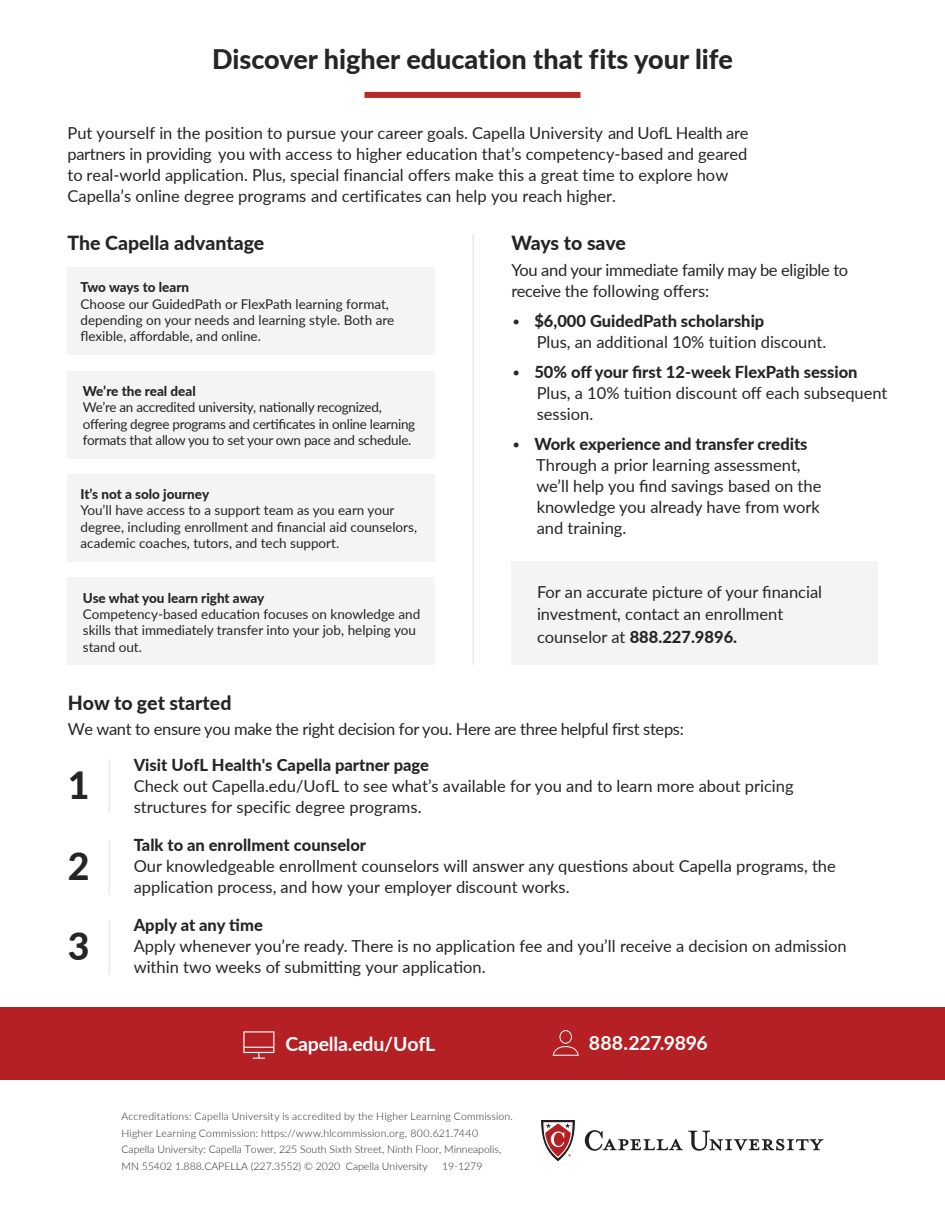
<style>
.page{position:relative;width:945px;height:1215px;background:#fff}
.page>*{position:absolute;margin:0;border:0;box-sizing:border-box;transform-origin:0 0}
.t1{font:800 37.5px "Lato";color:#242524}
.t2{font:800 27px "Lato";color:#242524}
.t3{font:800 19.5px "Lato";color:#242524}
.t4{font:700 19.5px "Lato";letter-spacing:-.01em;color:#fff}
.t5{font:16.5px/21px "Lato";color:#242524}
.t6{font:16.5px/21px "Lato";letter-spacing:-.02em;color:#242524}
.t7{font:800 16.5px "Lato";color:#242524}
.t8{font:13.5px/16.2px "Lato";color:#242524}
.t9{font:13.5px/16.2px "Lato";letter-spacing:-.02em;color:#242524}
.t10{font:800 13.5px "Lato";color:#242524}
.t11{font:300 10.5px/16.5px "Lato";letter-spacing:.01em;color:#242524}
.s1{font-weight:300}
.s2{font-weight:800}
</style>
<div class="page">
<div style="left:511px;top:562px;width:367px;height:103px;background:#f4f4f4"></div>
<div style="left:364px;top:92px;width:216px;height:6px;background:#b82a29"></div>
<div style="left:68px;top:268px;width:367px;height:87px;background:#f4f4f4"></div>
<div style="left:68px;top:371px;width:367px;height:87px;background:#f4f4f4"></div>
<div style="left:68px;top:474px;width:367px;height:88px;background:#f4f4f4"></div>
<div style="left:68px;top:578px;width:367px;height:87px;background:#f4f4f4"></div>
<svg style="left:540px;top:1120px;width:36px;height:41px"></svg>
<svg style="left:585px;top:1130px;width:239px;height:21px"></svg>
<div style="left:0;top:1008px;width:945px;height:72px;background:#b52024"></div>
<svg style="left:243px;top:1031px;width:31px;height:28px"></svg>
<svg style="left:553px;top:1030px;width:26px;height:26px"></svg>
<hr style="left:109px;top:759px;width:1px;height:54px;background:#dcdddf">
<hr style="left:109px;top:840px;width:1px;height:54px;background:#dcdddf">
<hr style="left:109px;top:921px;width:1px;height:53px;background:#dcdddf">
<hr style="left:473px;top:234px;width:1px;height:431px;background:#dcdddf">
<p class="t2" style="left:212px;top:39px;width:522px">Discover higher education that fits your life</p>
<p class="t5" style="left:68px;top:122px;width:683px">Put yourself in the position to pursue your career goals. Capella University and UofL Health are partners in providing you with access to higher education that’s competency-based and geared to real-world application. Plus, special financial offers make this a great time to explore how Capella’s online degree programs and certificates can help you reach higher.</p>
<p class="t3" style="left:68px;top:228px;width:198px">The Capella advantage</p>
<p class="t10" style="left:81px;top:278px;width:110px">Two ways to learn</p>
<p class="t8" style="left:81px;top:295px;width:315px">Choose our GuidedPath or FlexPath learning format, depending on your needs and learning style. Both are flexible, affordable, and online.</p>
<p class="t10" style="left:83px;top:381px;width:115px">We’re the real deal</p>
<p class="t9" style="left:83px;top:399px;width:334px">We’re an accredited university, nationally recognized, offering degree programs and certificates in online learning formats that allow you to set your own pace and schedule.</p>
<p class="t10" style="left:81px;top:484px;width:130px">It’s not a solo journey</p>
<p class="t8" style="left:81px;top:502px;width:338px">You’ll have access to a support team as you earn your degree, including enrollment and financial aid counselors, academic coaches, tutors, and tech support.</p>
<p class="t10" style="left:83px;top:588px;width:183px">Use what you learn right away</p>
<p class="t8" style="left:83px;top:606px;width:339px">Competency-based education focuses on knowledge and skills that immediately transfer into your job, helping you stand out.</p>
<p class="t3" style="left:511px;top:228px;width:116px">Ways to save</p>
<p class="t6" style="left:511px;top:258px;width:338px">You and your immediate family may be eligible to receive the following offers:</p>
<p class="t5" style="left:537px;top:309px;width:291px;text-indent:-25px"><span class="s1">•</span> <span class="s2">$6,000 GuidedPath scholarship<br></span>Plus, an additional 10% tuition discount.</p>
<p class="t7" style="left:511px;top:359px;width:348px"><span class="s1">•</span> 50% off your first 12-week FlexPath session</p>
<p class="t5" style="left:537px;top:381px;width:352px">Plus, a 10% tuition discount off each subsequent session.</p>
<p class="t7" style="left:511px;top:431px;width:298px"><span class="s1">•</span> Work experience and transfer credits</p>
<p class="t5" style="left:536px;top:453px;width:287px">Through a prior learning assessment, we’ll help you find savings based on the knowledge you already have from work and training.</p>
<p class="t5" style="left:537px;top:580px;width:287px;line-height:22.5px">For an accurate picture of your financial investment, contact an enrollment counselor at <span class="s2">888.227.9896.</span></p>
<p class="t3" style="left:68px;top:688px;width:165px">How to get started</p>
<p class="t6" style="left:68px;top:718px;width:618px">We want to ensure you make the right decision for you. Here are three helpful first steps:</p>
<p class="t5" style="left:134px;top:754px;width:661px"><span class="s2">Visit UofL Health's Capella partner page<br></span>Check out Capella.edu/UofL to see what’s available for you and to learn more about pricing structures for specific degree programs.</p>
<p class="t5" style="left:134px;top:834px;width:704px"><span class="s2">Talk to an enrollment counselor<br></span>Our knowledgeable enrollment counselors will answer any questions about Capella programs, the application process, and how your employer discount works.</p>
<p class="t5" style="left:134px;top:913px;width:715px"><span class="s2">Apply at any time<br></span>Apply whenever you’re ready. There is no application fee and you’ll receive a decision on admission within two weeks of submitting your application.</p>
<p class="t1" style="left:68px;top:757px;width:23px">1</p>
<p class="t1" style="left:68px;top:839px;width:23px">2</p>
<p class="t1" style="left:68px;top:919px;width:23px">3</p>
<p class="t4" style="left:285px;top:1030px;width:151px">Capella.edu/UofL</p>
<p class="t4" style="left:589px;top:1028px;width:120px">888.227.9896</p>
<p class="t11" style="left:121px;top:1108px;width:393px">Accreditations: Capella University is accredited by the Higher Learning Commission.<br>Higher Learning Commission: https://www.hlcommission.org, 800.621.7440<br>Capella University: Capella Tower, 225 South Sixth Street, Ninth Floor, Minneapolis, MN 55402 1.888.CAPELLA (227.3552) © 2020 Capella University</p>
<p class="t11" style="left:442px;top:1157px;width:42px">19-1279</p>
</div>
